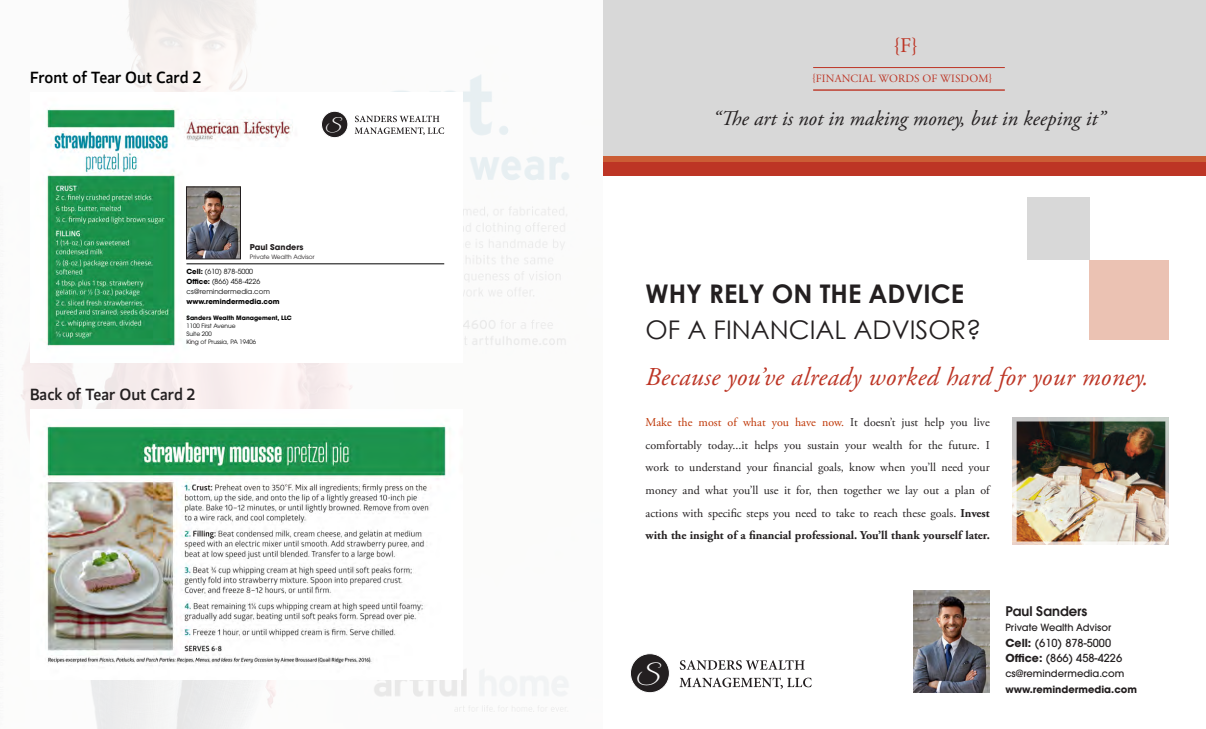
<style>
.page{position:relative;width:1206px;height:729px;background:#fff}
.page>*{position:absolute;margin:0;border:0;box-sizing:border-box;transform-origin:0 0}
.t1{font:italic 25.7px "Adobe Garamond Pro";letter-spacing:.015em;color:#bd3525}
.t2{font:25.7px "Century Gothic";color:#231f20}
.t3{font:700 25.7px "Century Gothic";color:#231f20}
.t4{font:25.5px "Great Vibes";color:#fff}
.t5{font:italic 20.8px "Adobe Garamond Pro";color:#231f20}
.t6{font:20.8px "Adobe Garamond Pro";color:#bd3525}
.t7{font:17.2px "Great Vibes";color:#fff}
.t8{font:500 16px "MS Gloriola II Std";color:#000}
.t9{font:500 16px "MS Gloriola II Std";color:#231f20}
.t10{font:600 13.2px "ITC Avant Garde Std";color:#231f20}
.t11{font:12px/22.6px "Adobe Garamond Pro";color:#231f20;text-align:justify}
.t12{font:11.1px "Adobe Garamond Pro";letter-spacing:.015em;color:#bd3525}
.t13{font:500 11px/15.4px "ITC Avant Garde Std";color:#231f20}
.t14{font:500 9.9px "ITC Avant Garde Std";color:#231f20}
.t15{font:700 9.9px "ITC Avant Garde Std";color:#231f20}
.t16{font:700 8px "ITC Avant Garde Std";color:#231f20}
.t17{font:7px/10px "ITC Avant Garde Std";color:#000}
.t18{font:700 7px "ITC Avant Garde Std";color:#000}
.t19{font:6px/8px "ITC Avant Garde Std";color:#000}
.t20{font:700 6px "ITC Avant Garde Std";color:#000}
.t21{font:6px "ITC Avant Garde Std";color:#231f20}
.s1{font-weight:700}
.s2{color:#be3403}
</style>
<div class="page">
<img style="left:21px;top:0;width:549px;height:729px">
<img style="left:30px;top:409px;width:432px;height:270px">
<div style="left:630px;top:654px;width:39px;height:39px;background:#231f20;border-radius:50%"></div>
<div style="left:630px;top:653px;width:40px;height:40px;border:1px solid #fff;border-radius:50%"></div>
<svg style="left:680px;top:678px;width:132px;height:11px"></svg>
<svg style="left:680px;top:660px;width:125px;height:10px"></svg>
<img style="left:913px;top:590px;width:77px;height:102px">
<div style="left:603px;top:0;width:603px;height:156px;background:#d8d8d8"></div>
<div style="left:603px;top:156px;width:603px;height:8px;background:#cb5d35"></div>
<div style="left:603px;top:162px;width:603px;height:13px;background:#bd3525"></div>
<hr style="left:813px;top:89px;width:192px;height:2px;background:#bd3525">
<hr style="left:813px;top:67px;width:192px;height:1px;background:#bd3525">
<div style="left:1027px;top:197px;width:63px;height:63px;background:#d8d8d8"></div>
<div style="left:1090px;top:260px;width:79px;height:79px;background:#ebc2b3"></div>
<div style="left:1012px;top:417px;width:157px;height:128px;background:#fff;opacity:.75"></div>
<img style="left:30px;top:93px;width:432px;height:270px">
<div style="left:321px;top:111px;width:27px;height:27px;background:#231f20;border-radius:50%"></div>
<div style="left:321px;top:111px;width:27px;height:27px;border:1px solid #fff;border-radius:50%"></div>
<svg style="left:355px;top:116px;width:89px;height:19px"></svg>
<hr style="left:186px;top:264px;width:258px;height:1px;background:#000">
<img style="left:188px;top:189px;width:51px;height:68px">
<div style="left:186px;top:187px;width:55px;height:72px;border:1px solid #231f20"></div>
<img style="left:184px;top:119px;width:108px;height:27px">
<h3 class="t8" style="left:30px;top:66px;width:173px">Front of Tear Out Card 2</h3>
<h3 class="t7" style="left:326px;top:117px;width:17px">S</h3>
<p class="t16" style="left:250px;top:242px;width:55px">Paul Sanders</p>
<p class="t21" style="left:250px;top:253px;width:66px">Private Wealth Advisor</p>
<p class="t17" style="left:186px;top:266px;width:85px"><span class="s1">Cell:</span> (610) 878-5000<br><span class="s1">Office:</span> (866) 458-4226 cs@remindermedia.com</p>
<p class="t18" style="left:186px;top:297px;width:95px">www.remindermedia.com</p>
<p class="t20" style="left:186px;top:314px;width:107px">Sanders Wealth Management, LLC</p>
<p class="t19" style="left:186px;top:322px;width:71px">1100 First Avenue<br>Suite 200<br>King of Prussia, PA 19406</p>
<h3 class="t9" style="left:30px;top:383px;width:167px">Back of Tear Out Card 2</h3>
<h3 class="t6" style="left:894px;top:33px;width:26px">{F}</h3>
<p class="t12" style="left:812px;top:72px;width:182px">{FINANCIAL WORDS OF WISDOM}</p>
<h3 class="t5" style="left:713px;top:105px;width:394px">“The art is not in making money, but in keeping it”</h3>
<h1 class="t3" style="left:646px;top:278px;width:320px">WHY RELY ON THE ADVICE</h1>
<h1 class="t2" style="left:646px;top:314px;width:337px">OF A FINANCIAL ADVISOR?</h1>
<h1 class="t1" style="left:646px;top:361px;width:504px">Because you’ve already worked hard for your money.</h1>
<p class="t11" style="left:646px;top:411px;width:346px"><span class="s2">Make the most of what you have now.</span> It doesn’t just help you live comfortably today...it helps you sustain your wealth for the future. I work to understand your financial goals, know when you’ll need your money and what you’ll use it for, then together we lay out a plan of actions with specific steps you need to take to reach these goals. <span class="s1">Invest with the insight of a financial professional. You’ll thank yourself later.</span></p>
<h2 class="t4" style="left:638px;top:661px;width:24px">S</h2>
<p class="t10" style="left:1005px;top:602px;width:83px">Paul Sanders</p>
<p class="t14" style="left:1005px;top:621px;width:107px">Private Wealth Advisor</p>
<p class="t13" style="left:1005px;top:635px;width:118px"><span class="s1">Cell:</span> (610) 878-5000<br><span class="s1">Office:</span> (866) 458-4226</p>
<p class="t14" style="left:1005px;top:667px;width:121px">cs@remindermedia.com</p>
<p class="t15" style="left:1005px;top:682px;width:133px">www.remindermedia.com</p>
</div>
